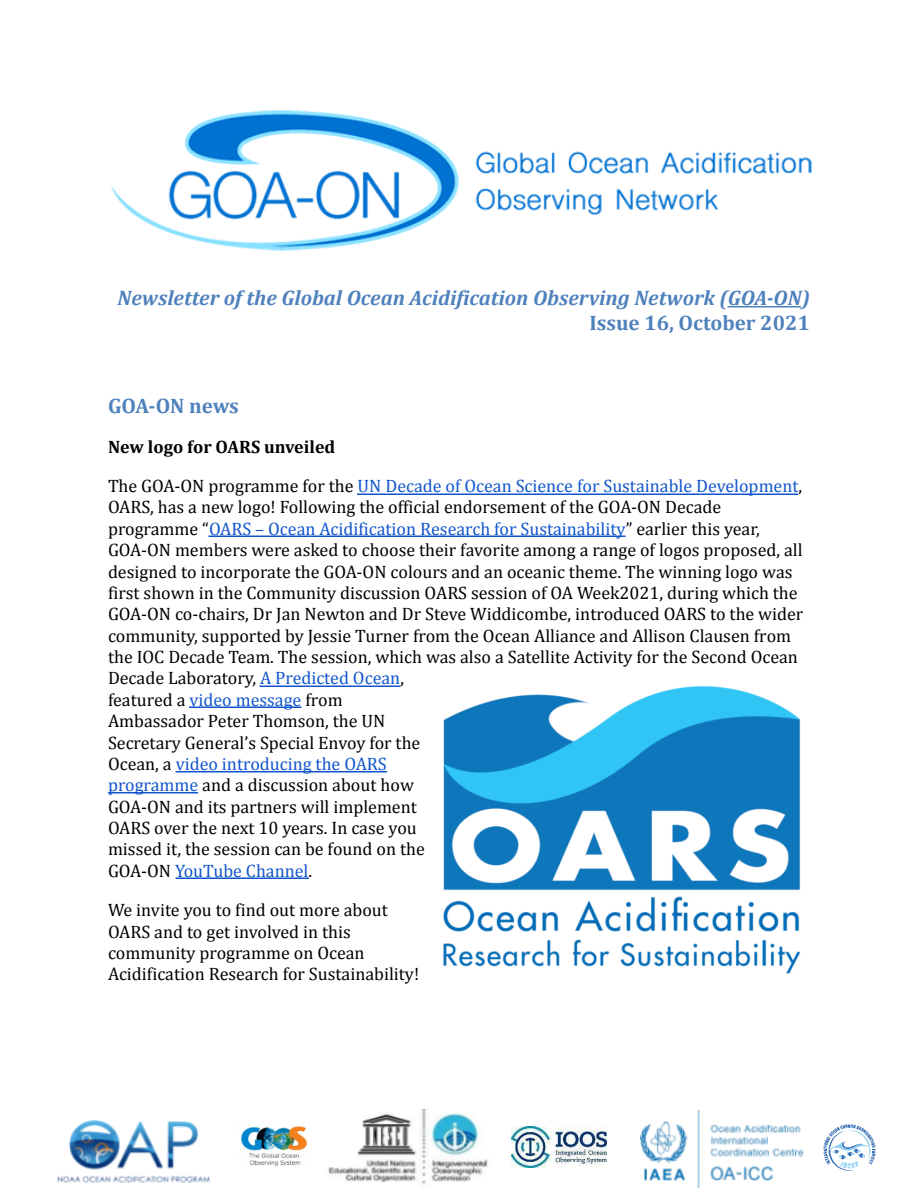
<style>
.page{position:relative;width:918px;height:1188px;background:#fff}
.page>*{position:absolute;margin:0;border:0;box-sizing:border-box;transform-origin:0 0}
.t1{font:italic 700 21px "Cambria";color:#4f81bd}
.t2{font:700 21px "Cambria";color:#4f81bd}
.t3{font:18px/21.5px "Cambria";color:#000}
.t4{font:18px/39.3px "Cambria";color:#15c}
.s1{font-weight:700;color:#000}
.s2{color:#000}
.s3{color:#15c}
</style>
<div class="page">
<hr style="left:728px;top:306px;width:73px;height:1px;background:#4f81bd">
<hr style="left:357px;top:494px;width:441px;height:1px;background:#15c">
<hr style="left:209px;top:535px;width:417px;height:2px;background:#15c">
<hr style="left:260px;top:685px;width:140px;height:2px;background:#15c">
<hr style="left:189px;top:706px;width:113px;height:2px;background:#15c">
<hr style="left:176px;top:771px;width:211px;height:2px;background:#15c">
<hr style="left:108px;top:792px;width:90px;height:1px;background:#15c">
<hr style="left:176px;top:877px;width:133px;height:2px;background:#15c">
<img style="left:111px;top:110px;width:701px;height:141px">
<img style="left:443px;top:686px;width:358px;height:288px">
<img style="left:57px;top:1120px;width:154px;height:63px">
<img style="left:328px;top:1108px;width:160px;height:76px">
<img style="left:640px;top:1110px;width:163px;height:78px">
<img style="left:240px;top:1126px;width:67px;height:41px">
<img style="left:512px;top:1126px;width:94px;height:42px">
<img style="left:823px;top:1124px;width:53px;height:47px">
<p class="t1" style="left:118px;top:288px;width:694px">Newsletter of the Global Ocean Acidification Observing Network (GOA-ON)</p>
<p class="t2" style="left:589px;top:313px;width:222px">Issue 16, October 2021</p>
<p class="t2" style="left:108px;top:396px;width:132px">GOA-ON news</p>
<p class="t4" style="left:108px;top:428px;width:696px"><span class="s1">New logo for OARS unveiled<br></span><span class="s2">The GOA-ON programme for the</span> UN Decade of Ocean Science for Sustainable Development<span class="s2">,</span></p>
<p class="t3" style="left:108px;top:498px;width:697px">OARS, has a new logo! Following the official endorsement of the GOA-ON Decade programme “<span class="s3">OARS – Ocean Acidification Research for Sustainability</span>” earlier this year, GOA-ON members were asked to choose their favorite among a range of logos proposed, all designed to incorporate the GOA-ON colours and an oceanic theme. The winning logo was first shown in the Community discussion OARS session of OA Week2021, during which the GOA-ON co-chairs, Dr Jan Newton and Dr Steve Widdicombe, introduced OARS to the wider community, supported by Jessie Turner from the Ocean Alliance and Allison Clausen from the IOC Decade Team. The session, which was also a Satellite Activity for the Second Ocean Decade Laboratory, <span class="s3">A Predicted Ocean</span>,<br>featured a <span class="s3">video message</span> from<br>Ambassador Peter Thomson, the UN<br>Secretary General’s Special Envoy for the<br>Ocean, a <span class="s3">video introducing the OARS<br>programme</span> and a discussion about how<br>GOA-ON and its partners will implement<br>OARS over the next 10 years. In case you<br>missed it, the session can be found on the<br>GOA-ON <span class="s3">YouTube Channel</span>.</p>
<p class="t3" style="left:108px;top:901px;width:313px">We invite you to find out more about OARS and to get involved in this community programme on Ocean Acidification Research for Sustainability!</p>
</div>
